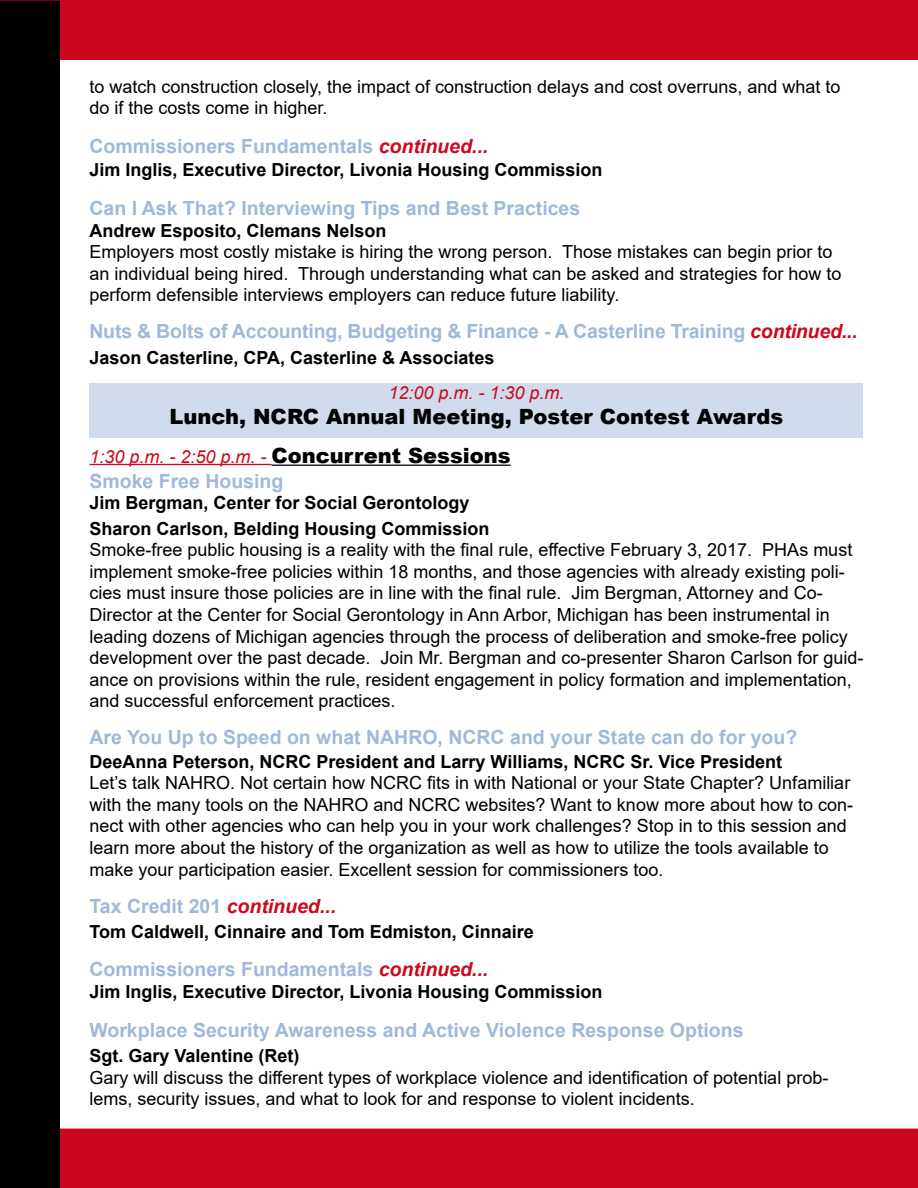
<style>
.page{position:relative;width:918px;height:1188px;background:#fff}
.page>*{position:absolute;margin:0;border:0;box-sizing:border-box;transform-origin:0 0}
.t1{font:900 21px "Arial";color:#000}
.t2{font:700 19.5px "Arial";color:#a0b9d9}
.t3{font:18px/21.6px "Arial";color:#000}
.t4{font:700 18px/25.2px "Arial";color:#000}
.t5{font:italic 18px "Arial";color:#cd071e}
.s1{font-style:italic;color:#cd071e}
.s2{font-weight:900;font-style:normal;font-size:21px;color:#000}
</style>
<div class="page">
<div style="left:89px;top:383px;width:774px;height:55px;background:#d0dcec"></div>
<div style="left:0;top:0;width:918px;height:60px;background:#cd071e"></div>
<div style="left:0;top:1129px;width:918px;height:59px;background:#cd071e"></div>
<div style="left:0;top:1px;width:60px;height:1187px;background:#000"></div>
<hr style="left:89px;top:464px;width:183px;height:1px;background:#cd071e">
<hr style="left:272px;top:465px;width:239px;height:1px;background:#000">
<p class="t3" style="left:89px;top:75px;width:753px">to watch construction closely, the impact of construction delays and cost overruns, and what to do if the costs come in higher.</p>
<p class="t2" style="left:89px;top:132px;width:400px">Commissioners Fundamentals <span class="s1">continued...</span></p>
<p class="t4" style="left:89px;top:158px;width:515px">Jim Inglis, Executive Director, Livonia Housing Commission</p>
<p class="t2" style="left:89px;top:194px;width:492px">Can I Ask That? Interviewing Tips and Best Practices</p>
<p class="t4" style="left:89px;top:218px;width:299px">Andrew Esposito, Clemans Nelson</p>
<p class="t3" style="left:89px;top:241px;width:754px">Employers most costly mistake is hiring the wrong person. Those mistakes can begin prior to an individual being hired. Through understanding what can be asked and strategies for how to perform defensible interviews employers can reduce future liability.</p>
<p class="t2" style="left:89px;top:318px;width:770px">Nuts &amp; Bolts of Accounting, Budgeting &amp; Finance - A Casterline Training <span class="s1">continued...</span></p>
<p class="t4" style="left:89px;top:345px;width:407px">Jason Casterline, CPA, Casterline &amp; Associates</p>
<p class="t5" style="left:388px;top:381px;width:178px">12:00 p.m. - 1:30 p.m.</p>
<p class="t1" style="left:170px;top:401px;width:615px">Lunch, NCRC Annual Meeting, Poster Contest Awards</p>
<p class="t5" style="left:89px;top:445px;width:423px">1:30 p.m. - 2:50 p.m. - <span class="s2">Concurrent Sessions</span></p>
<p class="t2" style="left:89px;top:467px;width:195px">Smoke Free Housing</p>
<p class="t4" style="left:89px;top:491px;width:402px">Jim Bergman, Center for Social Gerontology<br>Sharon Carlson, Belding Housing Commission</p>
<p class="t3" style="left:89px;top:539px;width:775px">Smoke-free public housing is a reality with the final rule, effective February 3, 2017. PHAs must implement smoke-free policies within 18 months, and those agencies with already existing poli&shy;cies must insure those policies are in line with the final rule. Jim Bergman, Attorney and Co-Director at the Center for Social Gerontology in Ann Arbor, Michigan has been instrumental in leading dozens of Michigan agencies through the process of deliberation and smoke-free policy development over the past decade. Join Mr. Bergman and co-presenter Sharon Carlson for guid&shy;ance on provisions within the rule, resident engagement in policy formation and implementation, and successful enforcement practices.</p>
<p class="t2" style="left:89px;top:724px;width:709px">Are You Up to Speed on what NAHRO, NCRC and your State can do for you?</p>
<p class="t4" style="left:89px;top:749px;width:694px">DeeAnna Peterson, NCRC President and Larry Williams, NCRC Sr. Vice President</p>
<p class="t3" style="left:89px;top:772px;width:765px">Let’s talk NAHRO. Not certain how NCRC fits in with National or your State Chapter? Unfamiliar with the many tools on the NAHRO and NCRC websites? Want to know more about how to con&shy;nect with other agencies who can help you in your work challenges? Stop in to this session and learn more about the history of the organization as well as how to utilize the tools available to make your participation easier. Excellent session for commissioners too.</p>
<p class="t2" style="left:89px;top:892px;width:248px">Tax Credit 201 <span class="s1">continued...</span></p>
<p class="t4" style="left:89px;top:919px;width:446px">Tom Caldwell, Cinnaire and Tom Edmiston, Cinnaire</p>
<p class="t2" style="left:89px;top:956px;width:400px">Commissioners Fundamentals <span class="s1">continued...</span></p>
<p class="t4" style="left:89px;top:979px;width:515px">Jim Inglis, Executive Director, Livonia Housing Commission</p>
<p class="t2" style="left:89px;top:1016px;width:656px">Workplace Security Awareness and Active Violence Response Options</p>
<p class="t4" style="left:89px;top:1043px;width:212px">Sgt. Gary Valentine (Ret)</p>
<p class="t3" style="left:89px;top:1066px;width:741px">Gary will discuss the different types of workplace violence and identification of potential prob&shy;lems, security issues, and what to look for and response to violent incidents.</p>
</div>
